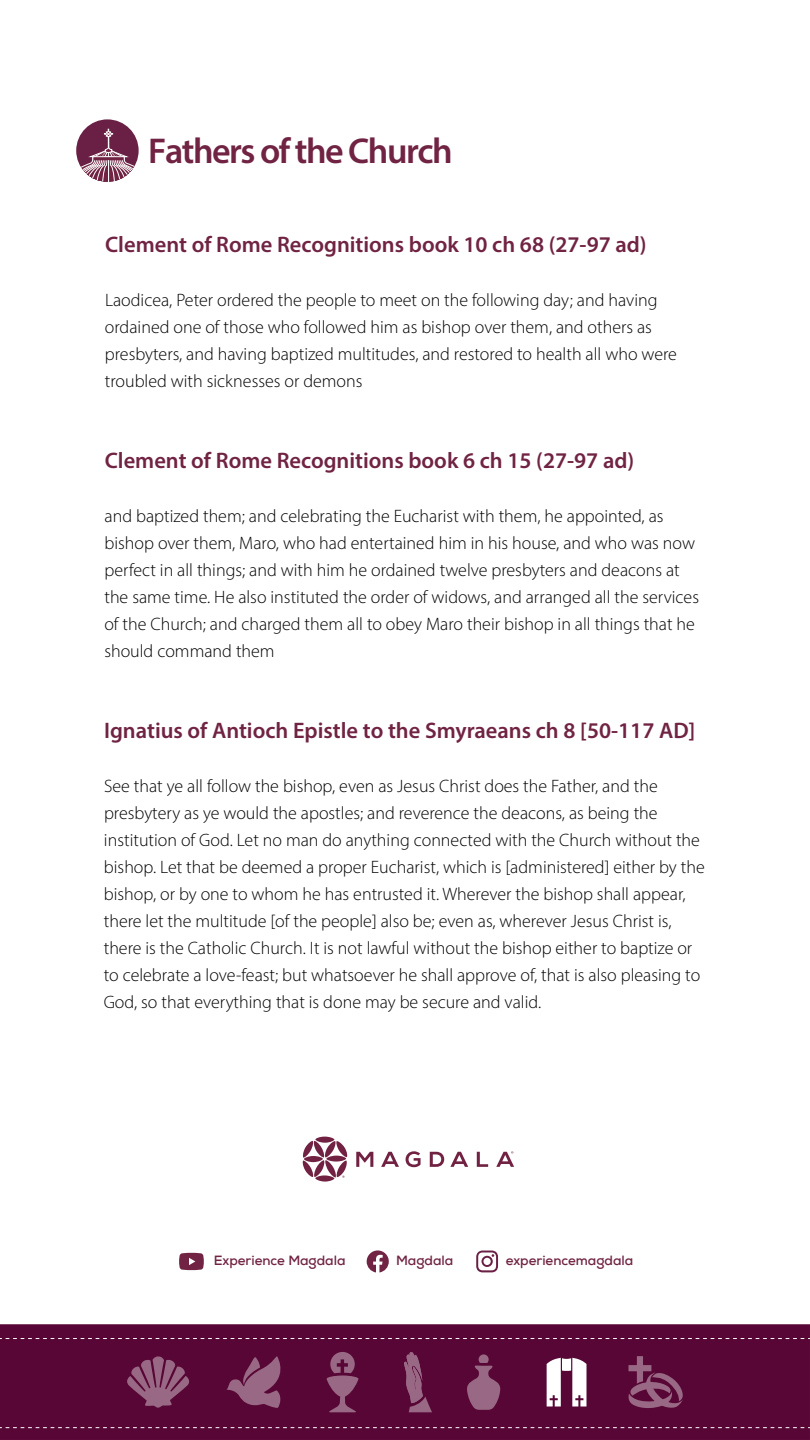
<style>
.page{position:relative;width:810px;height:1440px;background:#fff}
.page>*{position:absolute;margin:0;border:0;box-sizing:border-box;transform-origin:0 0}
.t1{font:600 36px "Myriad Pro";letter-spacing:-.04em;color:#702342}
.t2{font:600 22.5px "Myriad Pro";color:#702342}
.t3{font:300 18px/27px "Myriad Pro";color:#000}
.t4{font:700 13.35px "Nexa";color:#702342}
</style>
<div class="page">
<div style="left:315px;top:1175px;width:19px;height:7px;background:#712242;border-radius:50%"></div>
<div style="left:315px;top:1137px;width:19px;height:6px;background:#712242;border-radius:50%"></div>
<svg style="left:302px;top:1140px;width:46px;height:38px"></svg>
<svg style="left:356px;top:1152px;width:17px;height:15px"></svg>
<svg style="left:381px;top:1152px;width:18px;height:15px"></svg>
<svg style="left:406px;top:1151px;width:15px;height:16px"></svg>
<svg style="left:430px;top:1152px;width:14px;height:15px"></svg>
<svg style="left:450px;top:1152px;width:18px;height:15px"></svg>
<svg style="left:477px;top:1152px;width:11px;height:15px"></svg>
<svg style="left:496px;top:1151px;width:18px;height:16px"></svg>
<div style="left:76px;top:119px;width:63px;height:63px;background:#6a2045;border-radius:50%"></div>
<svg style="left:76px;top:128px;width:63px;height:54px"></svg>
<div style="left:0;top:1324px;width:810px;height:116px;background:#570635"></div>
<svg style="left:0;top:1427px;width:810px;height:1px"></svg>
<svg style="left:0;top:1338px;width:810px;height:1px"></svg>
<svg style="left:127px;top:1356px;width:62px;height:52px;background:#7a3b60"></svg>
<svg style="left:226px;top:1356px;width:54px;height:52px;background:#7b3b60"></svg>
<svg style="left:628px;top:1356px;width:55px;height:52px;background:#722f56"></svg>
<svg style="left:327px;top:1352px;width:31px;height:60px;background:#79395f"></svg>
<svg style="left:467px;top:1354px;width:33px;height:56px;background:#7d3f63"></svg>
<svg style="left:547px;top:1358px;width:39px;height:49px"></svg>
<svg style="left:404px;top:1352px;width:28px;height:60px;background:#77365c"></svg>
<svg style="left:179px;top:1253px;width:25px;height:17px"></svg>
<svg style="left:367px;top:1250px;width:22px;height:22px"></svg>
<svg style="left:476px;top:1251px;width:22px;height:21px"></svg>
<h1 class="t1" style="left:148px;top:128px;width:306px">Fathers of the Church</h1>
<p class="t2" style="left:105px;top:231px;width:543px">Clement of Rome Recognitions book 10 ch 68 (27-97 ad)</p>
<p class="t3" style="left:105px;top:287px;width:574px">Laodicea, Peter ordered the people to meet on the following day; and having ordained one of those who followed him as bishop over them, and others as presbyters, and having baptized multitudes, and restored to health all who were troubled with sicknesses or demons</p>
<p class="t2" style="left:105px;top:447px;width:531px">Clement of Rome Recognitions book 6 ch 15 (27-97 ad)</p>
<p class="t3" style="left:104px;top:503px;width:596px">and baptized them; and celebrating the Eucharist with them, he appointed, as bishop over them, Maro, who had entertained him in his house, and who was now perfect in all things; and with him he ordained twelve presbyters and deacons at the same time. He also instituted the order of widows, and arranged all the services of the Church; and charged them all to obey Maro their bishop in all things that he should command them</p>
<p class="t2" style="left:104px;top:717px;width:593px">Ignatius of Antioch Epistle to the Smyraeans ch 8 [50-117 AD]</p>
<p class="t3" style="left:104px;top:773px;width:603px">See that ye all follow the bishop, even as Jesus Christ does the Father, and the presbytery as ye would the apostles; and reverence the deacons, as being the institution of God. Let no man do anything connected with the Church without the bishop. Let that be deemed a proper Eucharist, which is [administered] either by the bishop, or by one to whom he has entrusted it. Wherever the bishop shall appear, there let the multitude [of the people] also be; even as, wherever Jesus Christ is, there is the Catholic Church. It is not lawful without the bishop either to baptize or to celebrate a love-feast; but whatsoever he shall approve of, that is also pleasing to God, so that everything that is done may be secure and valid.</p>
<p class="t4" style="left:214px;top:1252px;width:133px">Experience Magdala</p>
<p class="t4" style="left:396px;top:1252px;width:59px">Magdala</p>
<p class="t4" style="left:506px;top:1252px;width:129px">experiencemagdala</p>
</div>
